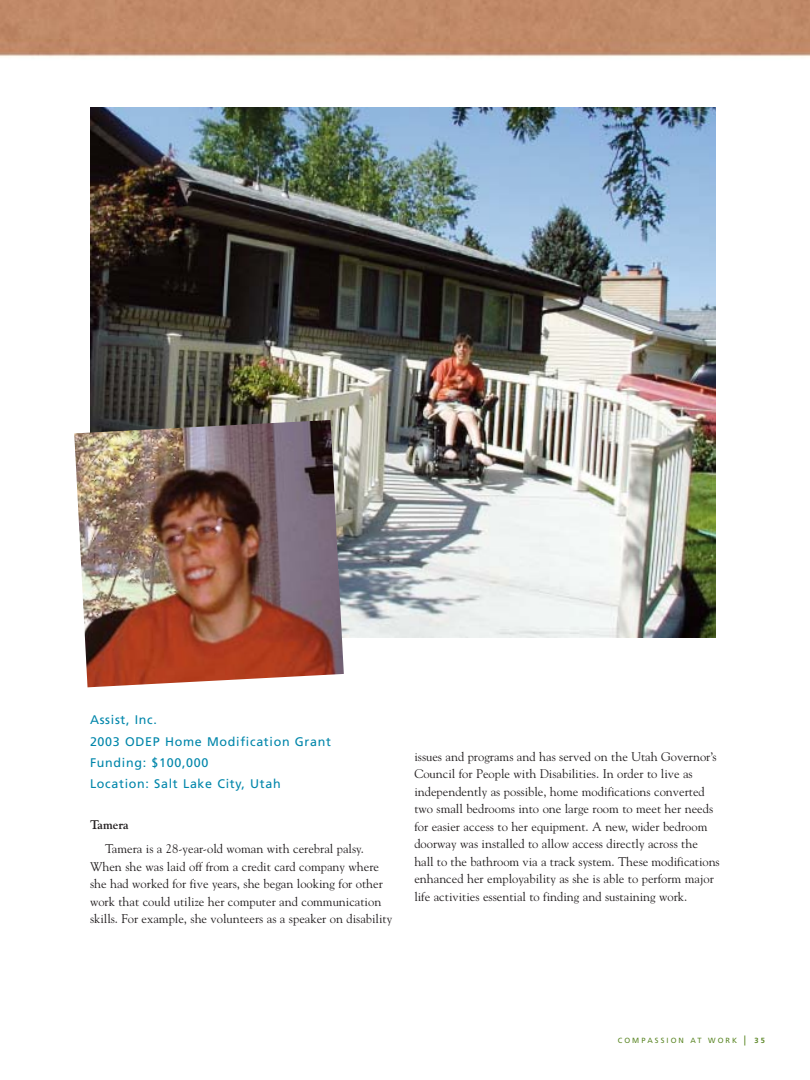
<style>
.page{position:relative;width:810px;height:1080px;background:#fff}
.page>*{position:absolute;margin:0;border:0;box-sizing:border-box;transform-origin:0 0}
.t1{font:12.5px/17.5px "Goudy";color:#231f20}
.t2{font:12.5px/21.2px "Frutiger";letter-spacing:.055em;color:#0086aa}
.t3{font:12.5px "Goudy Bold Os F";color:#231f20}
.t4{font:7.5px "Frutiger";letter-spacing:.28em;color:#5c8727}
.s1{font-size:10px}
.s2{font-weight:700}
</style>
<div class="page">
<img style="left:90px;top:107px;width:626px;height:531px">
<img style="left:74px;top:420px;width:270px;height:267px">
<img style="left:0;top:0;width:96px;height:58px">
<img style="left:96px;top:0;width:354px;height:58px">
<img style="left:450px;top:0;width:360px;height:58px">
<p class="t2" style="left:90px;top:710px;width:242px">Assist, Inc.<br>2003 ODEP Home Modification Grant<br>Funding: $100,000<br>Location: Salt Lake City, Utah</p>
<p class="t3" style="left:90px;top:820px;width:40px">Tamera</p>
<p class="t1" style="left:90px;top:841px;width:304px;text-indent:15px">Tamera is a 28-year-old woman with cerebral palsy.<br>When she was laid off from a credit card company where she had worked for five years, she began looking for other work that could utilize her computer and communication skills. For example, she volunteers as a speaker on disability</p>
<p class="t1" style="left:414px;top:748px;width:307px">issues and programs and has served on the Utah Governor’s Council for People with Disabilities. In order to live as independently as possible, home modifications converted two small bedrooms into one large room to meet her needs for easier access to her equipment. A new, wider bedroom doorway was installed to allow access directly across the hall to the bathroom via a track system. These modifications enhanced her employability as she is able to perform major life activities essential to finding and sustaining work.</p>
<p class="t4" style="left:618px;top:1037px;width:149px">COMPASSION AT WORK <span class="s1">|</span> <span class="s2">35</span></p>
</div>
